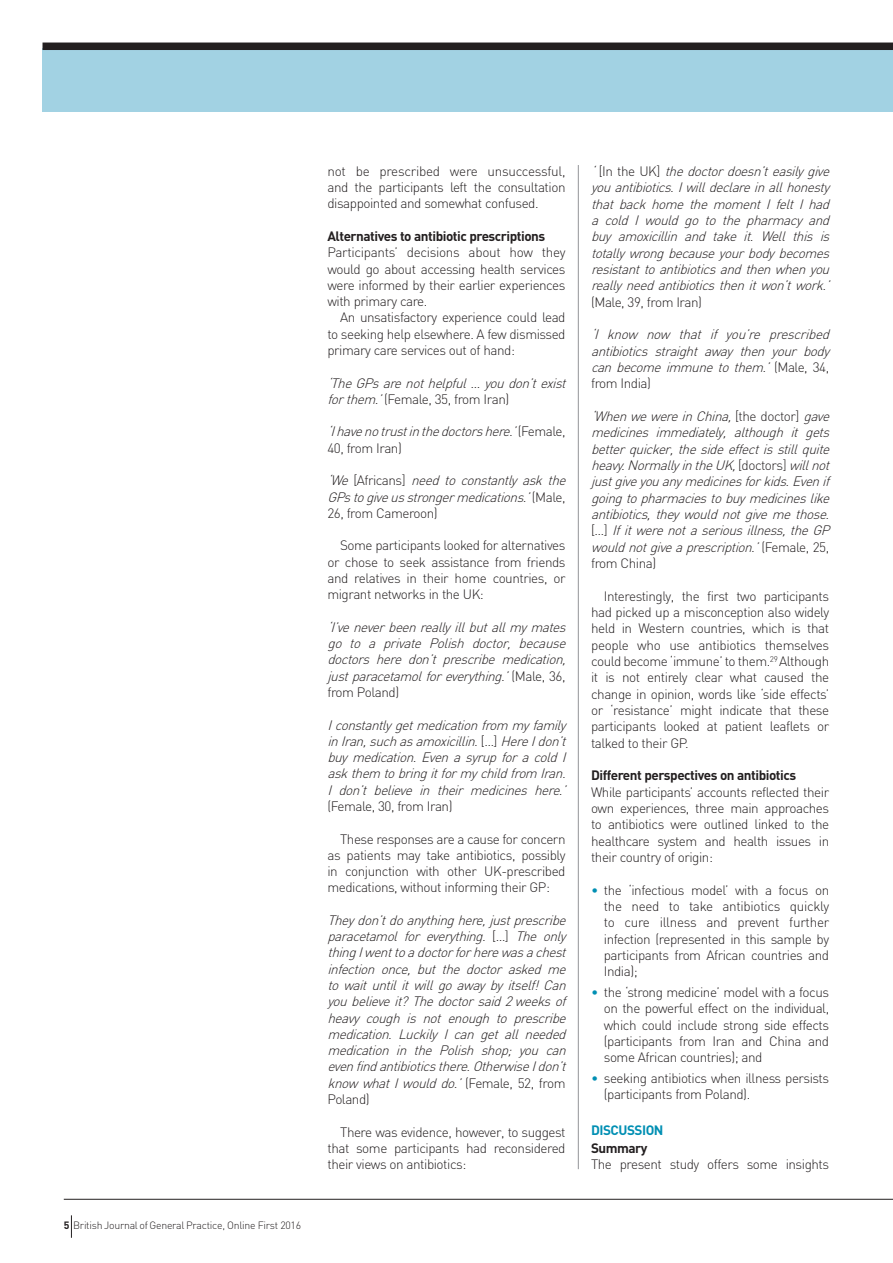
<style>
.page{position:relative;width:893px;height:1263px;background:#fff}
.page>*{position:absolute;margin:0;border:0;box-sizing:border-box;transform-origin:0 0}
.t1{font:300 13.5px/16.4px "DIN";letter-spacing:-.035em;color:#231f20;text-align:justify}
.t2{font:italic 300 13.5px/16.4px "DIN";color:#231f20}
.t3{font:700 13.5px "DIN";letter-spacing:-.035em;color:#231f20}
.t4{font:700 13.5px "DIN";letter-spacing:-.035em;color:#008fb3}
.t5{font:300 10.5px "DIN";letter-spacing:-.025em;color:#231f20}
.s1{font-weight:700}
.s2{font-style:normal}
.s3{color:#008fb3}
</style>
<div class="page">
<div style="left:43px;top:48px;width:850px;height:64px;background:#a2d2e3"></div>
<div style="left:43px;top:43px;width:850px;height:7px;background:#231f20"></div>
<hr style="left:578px;top:165px;width:1px;height:1004px;background:#939598">
<svg style="left:71px;top:1215px;width:1px;height:23px"></svg>
<hr style="left:64px;top:1199px;width:829px;height:1px;background:#231f20">
<p class="t5" style="left:64px;top:1219px;width:239px"><span class="s1">5</span> British Journal of General Practice, Online First 2016</p>
<p class="t1" style="left:327px;top:163px;width:240px">not be prescribed were unsuccessful, and the participants left the consultation disappointed and somewhat confused.</p>
<p class="t3" style="left:327px;top:227px;width:219px">Alternatives to antibiotic prescriptions</p>
<p class="t1" style="left:327px;top:244px;width:240px">Participants’ decisions about how they would go about accessing health services were informed by their earlier experiences with primary care.</p>
<p class="t1" style="left:327px;top:309px;width:240px;text-indent:13px">An unsatisfactory experience could lead to seeking help elsewhere. A few dismissed primary care services out of hand:</p>
<p class="t2" style="left:327px;top:374px;width:244px">‘TheGPsarenothelpful… youdon’texist forthem.’<span class="s2">(Female, 35, from Iran)</span></p>
<p class="t2" style="left:327px;top:423px;width:240px">‘Ihavenotrustinthedoctorshere.’<span class="s2">( F e m a l e ,<br>40, from Iran)</span></p>
<p class="t2" style="left:327px;top:472px;width:244px">‘We <span class="s2">[ A f r i c a n s ]</span> need to constantly ask the<br>GPstogiveusstrongermedications.’<span class="s2">( M a l e ,<br>26, from Cameroon)</span></p>
<p class="t1" style="left:327px;top:537px;width:240px;text-indent:13px">Some participants looked for alternatives or chose to seek assistance from friends and relatives in their home countries, or migrant networks in the UK:</p>
<p class="t2" style="left:327px;top:619px;width:244px">‘I’veneverbeenreallyillbutallmymates go to a private Polish doctor, because doctors here don’t prescribe medication, justparacetamolforeverything.’<span class="s2">( M a l e , 3 6 , from Poland)</span></p>
<p class="t2" style="left:327px;top:716px;width:244px;text-align:justify">Iconstantlygetmedicationfrom myfamily inIran,suchasamoxicillin.<span class="s2">[ … ]</span> HereIdon’t buymedication.EvenasyrupforacoldI askthem tobringitformychildfrom Iran.<br>I don’t believe in their medicines here.’</p>
<p class="t1" style="left:327px;top:798px;width:127px">(Female, 30, from Iran)</p>
<p class="t1" style="left:327px;top:830px;width:240px;text-indent:13px">These responses are a cause for concern as patients may take antibiotics, possibly in conjunction with other UK-prescribed medications, without informing their GP:</p>
<p class="t2" style="left:327px;top:912px;width:244px">Theydon’tdoanythinghere,justprescribe paracetamol for everything. <span class="s2">[ … ]</span> The only thingIwenttoadoctorforherewasachest infection once, but the doctor asked me towaituntilitwillgoawaybyitself!Can youbelieveit?Thedoctorsaid2 weeksof heavy cough is not enough to prescribe medication. Luckily I can get all needed medication in the Polish shop; you can evenfindantibioticsthere.OtherwiseIdon’t know whatIwoulddo.’<span class="s2">( Fe m a le , 5 2 , f ro m Poland)</span></p>
<p class="t1" style="left:327px;top:1123px;width:240px;text-indent:13px">There was evidence, however, to suggest that some participants had reconsidered their views on antibiotics:</p>
<p class="t2" style="left:591px;top:163px;width:244px;text-align:justify">‘ <span class="s2">[ I n t h e U K ]</span> thedoctordoesn’teasilygive youantibiotics.Iwilldeclareinallhonesty that back home the moment I felt I had a cold I would go to the pharmacy and buy amoxicillin and take it. Well this is totallywrongbecauseyourbodybecomes resistanttoantibioticsandthenwhenyou reallyneedantibioticsthenitwon’twork.’</p>
<p class="t1" style="left:591px;top:293px;width:112px">(Male, 39, from Iran)</p>
<p class="t2" style="left:591px;top:326px;width:244px">‘I know now that if you’re prescribed antibiotics straight away then your body canbecomeimmunetothem.’<span class="s2">( M a le , 3 4 , from India)</span></p>
<p class="t2" style="left:591px;top:408px;width:244px">‘WhenwewereinChina,<span class="s2">[ t h e d o c t o r ]</span> gave medicines immediately, although it gets betterquicker,thesideeffectisstillquite heavy.NormallyintheUK,<span class="s2">[ d o c t o r s ]</span> willnot justgiveyouanymedicinesforkids.Evenif goingtopharmaciestobuymedicineslike antibiotics,theywouldnotgivemethose. <span class="s2">[ … ]</span> Ifitwerenotaseriousillness,theGP wouldnotgiveaprescription.’<span class="s2">( F e m a l e , 2 5 , from China)</span></p>
<p class="t1" style="left:591px;top:587px;width:240px;text-indent:13px">Interestingly, the first two participants had picked up a misconception also widely held in Western countries, which is that people who use antibiotics themselves could become ‘immune’ to them.<sup>29</sup> Although it is not entirely clear what caused the change in opinion, words like ‘side effects’ or ‘resistance’ might indicate that these participants looked at patient leaflets or talked to their GP.</p>
<p class="t3" style="left:591px;top:767px;width:207px">Different perspectives on antibiotics</p>
<p class="t1" style="left:591px;top:783px;width:240px">While participants’ accounts reflected their own experiences, three main approaches to antibiotics were outlined linked to the healthcare system and health issues in their country of origin:</p>
<p class="t1" style="left:604px;top:881px;width:227px;text-indent:-13px"><span class="s3">•</span> the ‘infectious model’ with a focus on the need to take antibiotics quickly to cure illness and prevent further infection (represented in this sample by participants from African countries and India);</p>
<p class="t1" style="left:604px;top:984px;width:227px;text-indent:-13px"><span class="s3">•</span> the ‘strong medicine’ model with a focus on the powerful effect on the individual, which could include strong side effects (participants from Iran and China and some African countries); and</p>
<p class="t1" style="left:604px;top:1070px;width:227px;text-indent:-13px"><span class="s3">•</span> seeking antibiotics when illness persists (participants from Poland).</p>
<p class="t4" style="left:591px;top:1121px;width:74px">DISCUSSION</p>
<p class="t3" style="left:591px;top:1139px;width:58px">Summary</p>
<p class="t1" style="left:591px;top:1156px;width:240px">The present study offers some insights</p>
</div>
